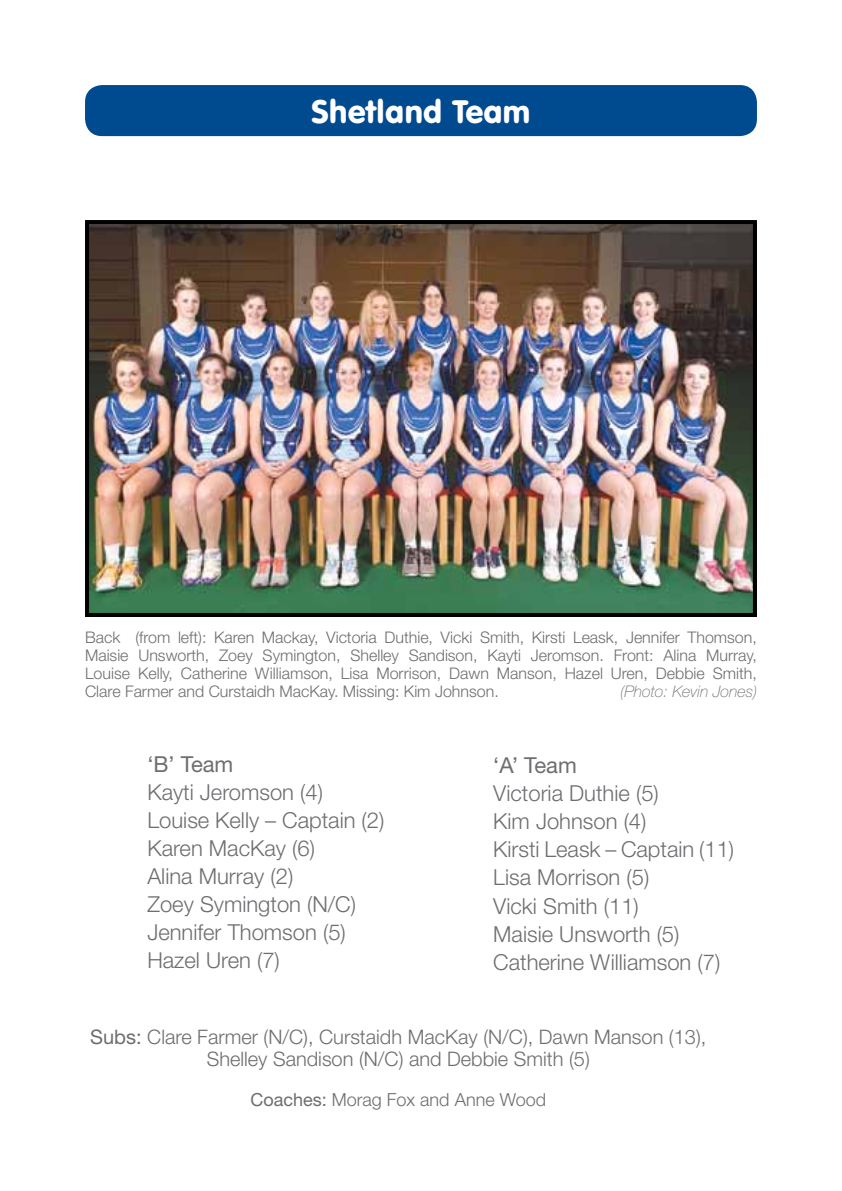
<style>
.page{position:relative;width:842px;height:1191px;background:#fff}
.page>*{position:absolute;margin:0;border:0;box-sizing:border-box;transform-origin:0 0}
.t1{font:32px "VAG Rounded BT";color:#fff}
.t2{font:300 22px/28px "Helvetica Neue LT Std";color:#6d6e71}
.t3{font:22px "Helvetica Neue";color:#6d6e71}
.t4{font:300 20px/22px "Helvetica Neue LT Std";color:#6d6e71;text-align:center}
.t5{font:300 18px "Helvetica Neue LT Std";color:#6d6e71}
.t6{font:300 16px/18px "Helvetica Neue LT Std";color:#6d6e71;text-align:justify}
.t7{font:italic 100 16px "Helvetica Neue";color:#6d6e71}
.s1{font-family:"Helvetica Neue";font-weight:400}
</style>
<div class="page">
<div style="left:85px;top:85px;width:672px;height:51px;background:#004a8f;border-radius:17px"></div>
<img style="left:90px;top:225px;width:662px;height:387px">
<div style="left:85px;top:220px;width:672px;height:397px;border:4px solid #000"></div>
<h1 class="t1" style="left:311px;top:92px;width:221px">Shetland Team</h1>
<p class="t6" style="left:85px;top:627px;width:673px">Back (from left): Karen Mackay, Victoria Duthie, Vicki Smith, Kirsti Leask, Jennifer Thomson, Maisie Unsworth, Zoey Symington, Shelley Sandison, Kayti Jeromson. Front: Alina Murray, Louise Kelly, Catherine Williamson, Lisa Morrison, Dawn Manson, Hazel Uren, Debbie Smith, Clare Farmer and Curstaidh MacKay. Missing: Kim Johnson.</p>
<p class="t7" style="left:620px;top:682px;width:138px">(Photo: Kevin Jones)</p>
<h2 class="t3" style="left:147px;top:751px;width:87px">‘B’ Team</h2>
<h2 class="t2" style="left:147px;top:778px;width:238px">Kayti Jeromson (4)<br>Louise Kelly – Captain (2)<br>Karen MacKay (6)<br>Alina Murray (2)<br>Zoey Symington (N/C)<br>Jennifer Thomson (5)<br>Hazel Uren (7)</h2>
<h2 class="t3" style="left:493px;top:752px;width:85px">‘A’ Team</h2>
<h2 class="t2" style="left:493px;top:779px;width:242px">Victoria Duthie (5)<br>Kim Johnson (4)<br>Kirsti Leask – Captain (11)<br>Lisa Morrison (5)<br>Vicki Smith (11)<br>Maisie Unsworth (5)<br>Catherine Williamson (7)</h2>
<p class="t4" style="left:90px;top:1025px;width:618px"><span class="s1">Subs:</span> Clare Farmer (N/C), Curstaidh MacKay (N/C), Dawn Manson (13),<br>Shelley Sandison (N/C) and Debbie Smith (5)</p>
<p class="t5" style="left:251px;top:1088px;width:297px"><span class="s1">Coaches:</span> Morag Fox and Anne Wood</p>
</div>
